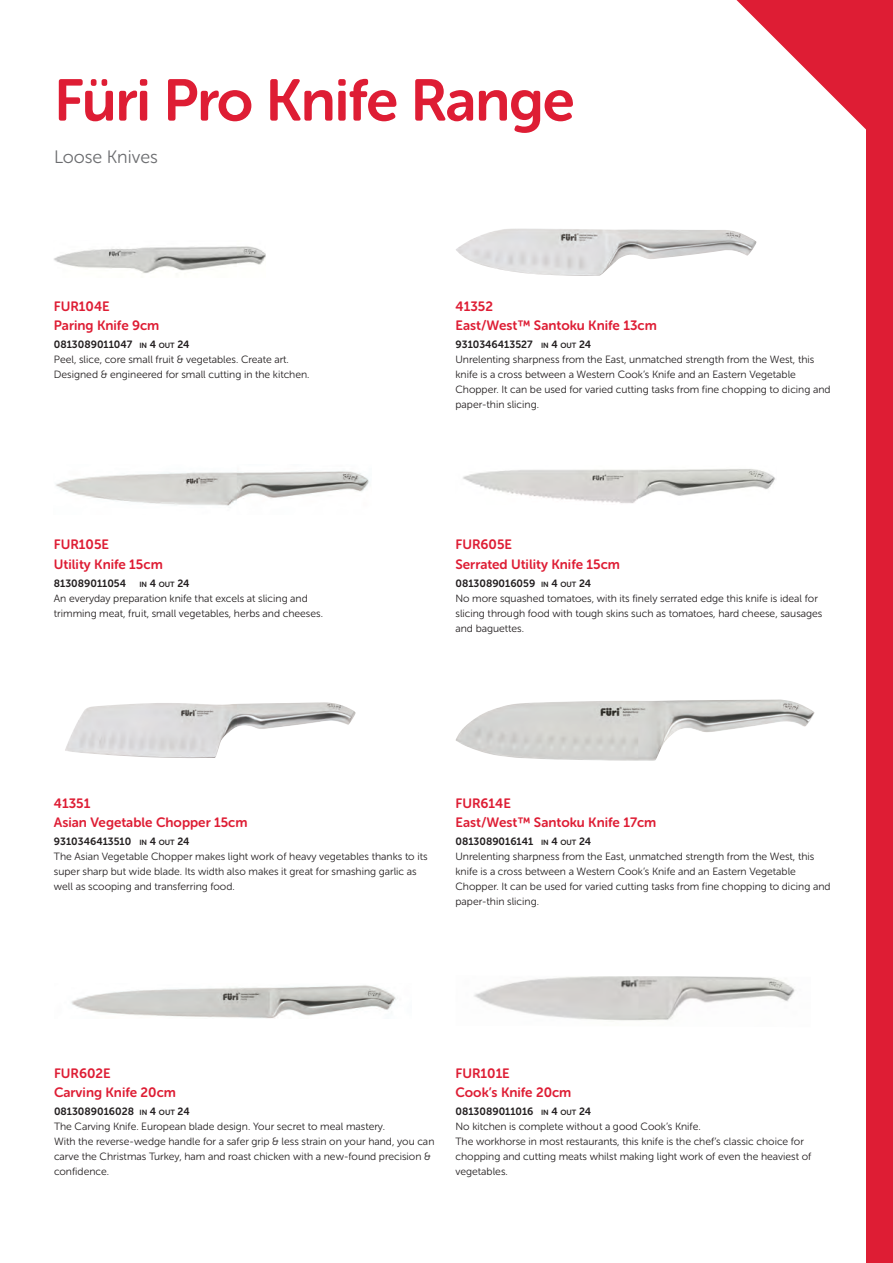
<style>
.page{position:relative;width:893px;height:1263px;background:#fff}
.page>*{position:absolute;margin:0;border:0;box-sizing:border-box;transform-origin:0 0}
.t1{font:58.5px "Museo Sans Rounded 700";letter-spacing:-.02em;color:#de1d34}
.Body_copy{font:18px "Museo Sans Rounded 300";color:#6c6d70}
.t2{font:13.5px "Museo Sans Rounded 700";color:#de1d34}
.t3{font:10.5px/15px "Museo Sans Rounded 300";color:#231f20}
.t4{font:10.5px "Museo Sans Rounded 700";color:#231f20}
.t5{font:7.5px "Museo Sans Rounded 700";color:#231f20}
.s1{font-size:7.5px}
.s2{font-size:10.5px}
</style>
<div class="page">
<svg style="left:736px;top:0;width:157px;height:130px"></svg>
<div style="left:866px;top:20px;width:27px;height:1243px;background:#de1d34"></div>
<img style="left:463px;top:469px;width:312px;height:34px">
<img style="left:54px;top:246px;width:211px;height:27px">
<img style="left:65px;top:702px;width:291px;height:56px">
<img style="left:56px;top:471px;width:314px;height:35px">
<img style="left:456px;top:699px;width:358px;height:62px">
<img style="left:456px;top:228px;width:300px;height:48px">
<img style="left:474px;top:976px;width:321px;height:45px">
<img style="left:71px;top:985px;width:325px;height:34px">
<p class="t1" style="left:54px;top:68px;width:522px">Füri Pro Knife Range</p>
<p class="Body_copy" style="left:54px;top:147px;width:105px">Loose Knives</p>
<p class="t2" style="left:54px;top:299px;width:57px">FUR104E</p>
<p class="t2" style="left:54px;top:318px;width:107px">Paring Knife 9cm</p>
<p class="t4" style="left:54px;top:339px;width:137px">0813089011047 <span class="s1">IN</span> 4 <span class="s1">OUT</span> 24</p>
<p class="t3" style="left:54px;top:352px;width:257px">Peel, slice, core small fruit &amp; vegetables. Create art.<br>Designed &amp; engineered for small cutting in the kitchen.</p>
<p class="t2" style="left:54px;top:537px;width:57px">FUR105E</p>
<p class="t2" style="left:54px;top:556px;width:110px">Utility Knife 15cm</p>
<p class="t4" style="left:54px;top:577px;width:74px">813089011054</p>
<p class="t5" style="left:139px;top:580px;width:52px">IN <span class="s2">4</span> OUT <span class="s2">24</span></p>
<p class="t3" style="left:54px;top:591px;width:255px">An everyday preparation knife that excels at slicing and</p>
<p class="t3" style="left:54px;top:606px;width:271px">trimming meat, fruit, small vegetables, herbs and cheeses.</p>
<p class="t2" style="left:455px;top:299px;width:39px">41352</p>
<p class="t2" style="left:455px;top:318px;width:203px">East/West™ Santoku Knife 13cm</p>
<p class="t4" style="left:455px;top:339px;width:137px">9310346413527 <span class="s1">IN</span> 4 <span class="s1">OUT</span> 24</p>
<p class="t3" style="left:455px;top:352px;width:377px">Unrelenting sharpness from the East, unmatched strength from the West, this knife is a cross between a Western Cook’s Knife and an Eastern Vegetable Chopper. It can be used for varied cutting tasks from fine chopping to dicing and paper-thin slicing.</p>
<p class="t2" style="left:455px;top:537px;width:58px">FUR605E</p>
<p class="t2" style="left:455px;top:556px;width:166px">Serrated Utility Knife 15cm</p>
<p class="t4" style="left:455px;top:577px;width:137px">0813089016059 <span class="s1">IN</span> 4 <span class="s1">OUT</span> 24</p>
<p class="t3" style="left:455px;top:591px;width:368px">No more squashed tomatoes, with its finely serrated edge this knife is ideal for slicing through food with tough skins such as tomatoes, hard cheese, sausages and baguettes.</p>
<p class="t2" style="left:54px;top:796px;width:38px">41351</p>
<p class="t2" style="left:54px;top:815px;width:195px">Asian Vegetable Chopper 15cm</p>
<p class="t4" style="left:54px;top:836px;width:137px">9310346413510 <span class="s1">IN</span> 4 <span class="s1">OUT</span> 24</p>
<p class="t3" style="left:54px;top:849px;width:375px">The Asian Vegetable Chopper makes light work of heavy vegetables thanks to its super sharp but wide blade. Its width also makes it great for smashing garlic as well as scooping and transferring food.</p>
<p class="t2" style="left:455px;top:796px;width:57px">FUR614E</p>
<p class="t2" style="left:455px;top:815px;width:202px">East/West™ Santoku Knife 17cm</p>
<p class="t4" style="left:455px;top:836px;width:137px">0813089016141 <span class="s1">IN</span> 4 <span class="s1">OUT</span> 24</p>
<p class="t3" style="left:455px;top:849px;width:377px">Unrelenting sharpness from the East, unmatched strength from the West, this knife is a cross between a Western Cook’s Knife and an Eastern Vegetable Chopper. It can be used for varied cutting tasks from fine chopping to dicing and paper-thin slicing.</p>
<p class="t2" style="left:54px;top:1065px;width:58px">FUR602E</p>
<p class="t2" style="left:54px;top:1085px;width:123px">Carving Knife 20cm</p>
<p class="t4" style="left:54px;top:1105px;width:137px">0813089016028 <span class="s1">IN</span> 4 <span class="s1">OUT</span> 24</p>
<p class="t3" style="left:54px;top:1119px;width:333px">The Carving Knife. European blade design. Your secret to meal mastery.</p>
<p class="t3" style="left:54px;top:1134px;width:382px">With the reverse-wedge handle for a safer grip &amp; less strain on your hand, you can carve the Christmas Turkey, ham and roast chicken with a new-found precision &amp; confidence.</p>
<p class="t2" style="left:455px;top:1065px;width:56px">FUR101E</p>
<p class="t2" style="left:455px;top:1085px;width:117px">Cook’s Knife 20cm</p>
<p class="t4" style="left:455px;top:1105px;width:137px">0813089011016 <span class="s1">IN</span> 4 <span class="s1">OUT</span> 24</p>
<p class="t3" style="left:455px;top:1119px;width:247px">No kitchen is complete without a good Cook’s Knife.</p>
<p class="t3" style="left:455px;top:1134px;width:357px">The workhorse in most restaurants, this knife is the chef’s classic choice for chopping and cutting meats whilst making light work of even the heaviest of vegetables.</p>
</div>
